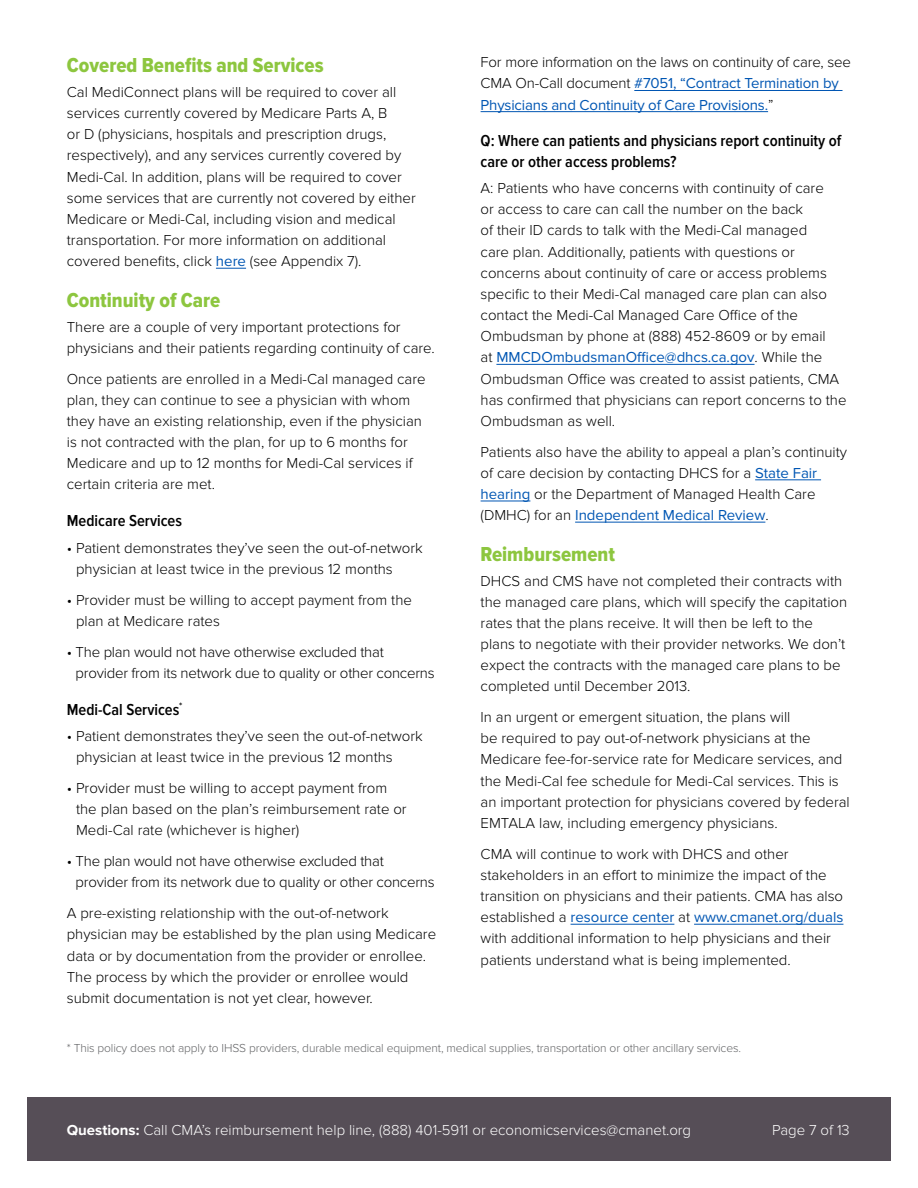
<style>
.page{position:relative;width:918px;height:1188px;background:#fff}
.page>*{position:absolute;margin:0;border:0;box-sizing:border-box;transform-origin:0 0}
.t1{font:21px "Proxima Nova Cond Extrabld";color:#8dc63f}
.t2{font:600 16.5px/20.2px "Proxima Nova Cond";color:#000}
.t3{font:300 15px/21.1px "Proxima Nova";color:#000}
.t4{font:300 15px "Proxima Nova";color:#fff}
.t5{font:300 12px "Proxima Nova";letter-spacing:-.01em;color:#636466}
.s1{font-weight:400;color:#0056b3}
.s2{font-weight:700}
</style>
<div class="page">
<div style="left:27px;top:1097px;width:864px;height:63px;background:#564e57"></div>
<hr style="left:216px;top:268px;width:30px;height:1px;background:#0056b3">
<hr style="left:634px;top:90px;width:209px;height:1px;background:#0056b3">
<hr style="left:481px;top:111px;width:287px;height:1px;background:#0056b3">
<hr style="left:496px;top:364px;width:259px;height:1px;background:#0056b3">
<hr style="left:755px;top:480px;width:66px;height:1px;background:#0056b3">
<hr style="left:481px;top:501px;width:49px;height:1px;background:#0056b3">
<hr style="left:575px;top:522px;width:190px;height:1px;background:#0056b3">
<hr style="left:571px;top:924px;width:103px;height:1px;background:#0056b3">
<hr style="left:694px;top:924px;width:149px;height:1px;background:#0056b3">
<h1 class="t1" style="left:67px;top:53px;width:258px">Covered Benefits and Services</h1>
<p class="t3" style="left:67px;top:82px;width:350px">Cal MediConnect plans will be required to cover all services currently covered by Medicare Parts A, B<br>or D (physicians, hospitals and prescription drugs, respectively), and any services currently covered by Medi-Cal. In addition, plans will be required to cover some services that are currently not covered by either Medicare or Medi-Cal, including vision and medical transportation. For more information on additional covered benefits, click <span class="s1">here</span> (see Appendix 7).</p>
<h1 class="t1" style="left:67px;top:288px;width:155px">Continuity of Care</h1>
<p class="t3" style="left:67px;top:316px;width:370px">There are a couple of very important protections for physicians and their patients regarding continuity of care.</p>
<p class="t3" style="left:67px;top:368px;width:360px">Once patients are enrolled in a Medi-Cal managed care plan, they can continue to see a physician with whom they have an existing relationship, even if the physician is not contracted with the plan, for up to 6 months for Medicare and up to 12 months for Medi-Cal services if certain criteria are met.</p>
<p class="t2" style="left:67px;top:511px;width:117px">Medicare Services</p>
<p class="t3" style="left:76px;top:537px;width:348px;text-indent:-9px">• Patient demonstrates they’ve seen the out-of-network physician at least twice in the previous 12 months</p>
<p class="t3" style="left:76px;top:589px;width:337px;text-indent:-9px">• Provider must be willing to accept payment from the plan at Medicare rates</p>
<p class="t3" style="left:76px;top:641px;width:361px;text-indent:-9px">• The plan would not have otherwise excluded that provider from its network due to quality or other concerns</p>
<p class="t2" style="left:67px;top:699px;width:117px">Medi-Cal Services<sup>*</sup></p>
<p class="t3" style="left:76px;top:726px;width:348px;text-indent:-9px">• Patient demonstrates they’ve seen the out-of-network physician at least twice in the previous 12 months</p>
<p class="t3" style="left:76px;top:778px;width:332px;text-indent:-9px">• Provider must be willing to accept payment from the plan based on the plan’s reimbursement rate or<br>Medi-Cal rate (whichever is higher)</p>
<p class="t3" style="left:76px;top:851px;width:361px;text-indent:-9px">• The plan would not have otherwise excluded that provider from its network due to quality or other concerns</p>
<p class="t3" style="left:67px;top:903px;width:371px">A pre-existing relationship with the out-of-network physician may be established by the plan using Medicare data or by documentation from the provider or enrollee.<br>The process by which the provider or enrollee would submit documentation is not yet clear, however.</p>
<p class="t3" style="left:481px;top:52px;width:372px">For more information on the laws on continuity of care, see<br>CMA On-Call document <span class="s1">#7051, “Contract Termination by<br>Physicians and Continuity of Care Provisions.</span>”</p>
<p class="t2" style="left:481px;top:131px;width:362px">Q: Where can patients and physicians report continuity of care or other access problems?</p>
<p class="t3" style="left:481px;top:178px;width:367px">A: Patients who have concerns with continuity of care<br>or access to care can call the number on the back<br>of their ID cards to talk with the Medi-Cal managed<br>care plan. Additionally, patients with questions or concerns about continuity of care or access problems specific to their Medi-Cal managed care plan can also contact the Medi-Cal Managed Care Office of the Ombudsman by phone at (888) 452-8609 or by email<br>at <span class="s1">MMCDOmbudsmanOffice@dhcs.ca.gov</span>. While the Ombudsman Office was created to assist patients, CMA has confirmed that physicians can report concerns to the Ombudsman as well.</p>
<p class="t3" style="left:481px;top:441px;width:368px">Patients also have the ability to appeal a plan’s continuity of care decision by contacting DHCS for a <span class="s1">State Fair hearing</span> or the Department of Managed Health Care (DMHC) for an <span class="s1">Independent Medical Review</span>.</p>
<h1 class="t1" style="left:481px;top:542px;width:136px">Reimbursement</h1>
<p class="t3" style="left:481px;top:570px;width:368px">DHCS and CMS have not completed their contracts with the managed care plans, which will specify the capitation rates that the plans receive. It will then be left to the plans to negotiate with their provider networks. We don’t expect the contracts with the managed care plans to be completed until December 2013.</p>
<p class="t3" style="left:481px;top:707px;width:371px">In an urgent or emergent situation, the plans will<br>be required to pay out-of-network physicians at the Medicare fee-for-service rate for Medicare services, and the Medi-Cal fee schedule for Medi-Cal services. This is an important protection for physicians covered by federal EMTALA law, including emergency physicians.</p>
<p class="t3" style="left:481px;top:843px;width:364px">CMA will continue to work with DHCS and other stakeholders in an effort to minimize the impact of the transition on physicians and their patients. CMA has also established a <span class="s1">resource center</span> at <span class="s1">www.cmanet.org/duals </span>with additional information to help physicians and their patients understand what is being implemented.</p>
<p class="t5" style="left:67px;top:1041px;width:676px">* This policy does not apply to IHSS providers, durable medical equipment, medical supplies, transportation or other ancillary services.</p>
<p class="t4" style="left:67px;top:1121px;width:626px"><span class="s2">Questions:</span> Call CMA’s reimbursement help line, (888) 401-5911 or economicservices@cmanet.org</p>
<p class="t4" style="left:772px;top:1121px;width:79px">Page 7 of 13</p>
</div>
